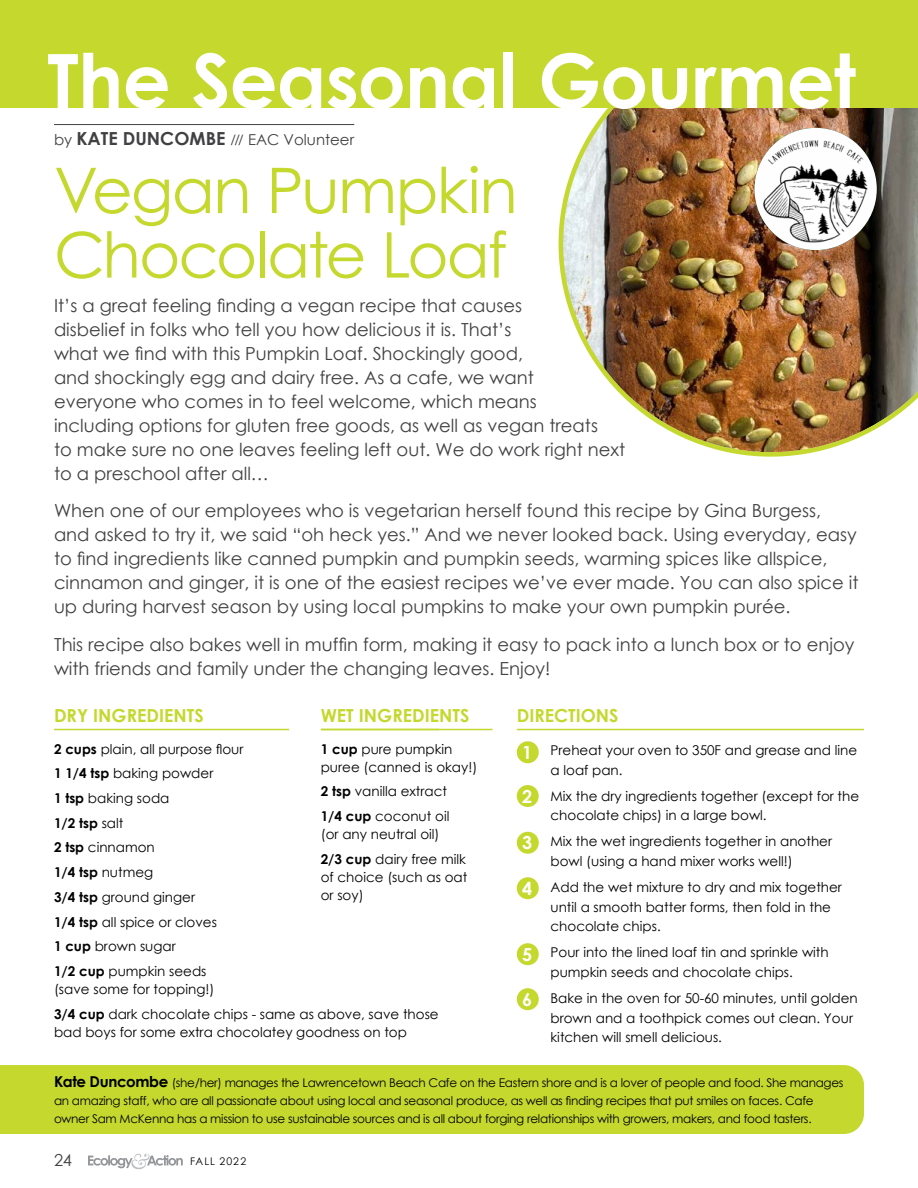
<style>
.page{position:relative;width:918px;height:1188px;background:#fff}
.page>*{position:absolute;margin:0;border:0;box-sizing:border-box;transform-origin:0 0}
.t1{font:700 75px "Century Gothic";letter-spacing:-.005em;color:#fff}
.t2{font:63px/64.5px "Century Gothic";letter-spacing:-.03em;color:#c4d82e}
.t3{font:18px/24px "Century Gothic";color:#414042}
.t4{font:700 18px "Century Gothic";color:#c4d82e}
.t5{font:700 18px "Century Gothic";color:#fff}
.t6{font:16.5px "Century Gothic";color:#414042}
.t7{font:15px "Century Gothic";color:#414042}
.t8{font:13.5px/24.8px "Century Gothic";color:#000}
.t9{font:12px/18px "Century Gothic";letter-spacing:-.025em;color:#000}
.t10{font:10.5px "Century Gothic";letter-spacing:.1em;color:#000}
.s1{font-weight:700;font-size:18px}
.s2{font-size:12.75px}
.s3{font-weight:700}
.s4{font-weight:700;font-size:15px}
</style>
<div class="page">
<img style="left:558px;top:108px;width:359px;height:349px">
<div style="left:0;top:0;width:918px;height:108px;background:#c4d82e"></div>
<div style="left:0;top:1065px;width:864px;height:69px;background:#c4d82e"></div>
<hr style="left:917px;top:0;width:1px;height:1188px;background:#fff">
<img style="left:754px;top:128px;width:123px;height:122px;border-radius:61px">
<svg style="left:88px;top:1154px;width:95px;height:15px"></svg>
<hr style="left:54px;top:729px;width:385px;height:1px;background:#c4d82e">
<div style="left:289px;top:709px;width:32px;height:32px;background:#fff"></div>
<hr style="left:517px;top:729px;width:347px;height:1px;background:#c4d82e">
<hr style="left:54px;top:124px;width:300px;height:1px;background:#414042">
<div style="left:517px;top:877px;width:22px;height:22px;background:#c4d82e;border-radius:50%"></div>
<div style="left:517px;top:832px;width:22px;height:22px;background:#c4d82e;border-radius:50%"></div>
<div style="left:517px;top:785px;width:22px;height:22px;background:#c4d82e;border-radius:50%"></div>
<div style="left:517px;top:741px;width:22px;height:22px;background:#c4d82e;border-radius:50%"></div>
<hr style="left:321px;top:729px;width:171px;height:1px;background:#c4d82e">
<div style="left:517px;top:943px;width:22px;height:22px;background:#c4d82e;border-radius:50%"></div>
<div style="left:517px;top:988px;width:22px;height:22px;background:#c4d82e;border-radius:50%"></div>
<h1 class="t1" style="left:47px;top:34px;width:810px">The Seasonal Gourmet</h1>
<p class="t7" style="left:54px;top:129px;width:302px">by <span class="s1">KATE DUNCOMBE</span> <span class="s2">///</span> EAC Volunteer</p>
<h2 class="t2" style="left:54px;top:157px;width:465px">Vegan Pumpkin<br>Chocolate Loaf</h2>
<p class="t3" style="left:54px;top:293px;width:573px">It’s a great feeling finding a vegan recipe that causes<br>disbelief in folks who tell you how delicious it is. That’s<br>what we find with this Pumpkin Loaf. Shockingly good,<br>and shockingly egg and dairy free. As a cafe, we want<br>everyone who comes in to feel welcome, which means<br>including options for gluten free goods, as well as vegan treats<br>to make sure no one leaves feeling left out. We do work right next to a preschool after all…</p>
<p class="t3" style="left:54px;top:498px;width:806px">When one of our employees who is vegetarian herself found this recipe by Gina Burgess, and asked to try it, we said “oh heck yes.” And we never looked back. Using everyday, easy to find ingredients like canned pumpkin and pumpkin seeds, warming spices like allspice, cinnamon and ginger, it is one of the easiest recipes we’ve ever made. You can also spice it up during harvest season by using local pumpkins to make your own pumpkin purée.</p>
<h3 class="t3" style="left:54px;top:632px;width:802px">This recipe also bakes well in muffin form, making it easy to pack into a lunch box or to enjoy with friends and family under the changing leaves. Enjoy!</h3>
<h3 class="t4" style="left:54px;top:704px;width:151px">DRY INGREDIENTS</h3>
<p class="t8" style="left:54px;top:736px;width:191px"><span class="s3">2 cups</span> plain, all purpose flour<br><span class="s3">1 1/4 tsp</span> baking powder<br><span class="s3">1 tsp</span> baking soda<br><span class="s3">1/2 tsp</span> salt<br><span class="s3">2 tsp</span> cinnamon<br><span class="s3">1/4 tsp</span> nutmeg<br><span class="s3">3/4 tsp</span> ground ginger<br><span class="s3">1/4 tsp</span> all spice or cloves<br><span class="s3">1 cup</span> brown sugar<br><span class="s3">1/2 cup</span> pumpkin seeds</p>
<p class="t8" style="left:54px;top:977px;width:386px">(save some for topping!)<br><span class="s3">3/4 cup</span> dark chocolate chips - same as above, save those</p>
<p class="t8" style="left:54px;top:1020px;width:354px">bad boys for some extra chocolatey goodness on top</p>
<h3 class="t4" style="left:321px;top:704px;width:150px">WET INGREDIENTS</h3>
<p class="t8" style="left:321px;top:739px;width:158px;line-height:18px"><span class="s3">1 cup</span> pure pumpkin puree (canned is okay!)</p>
<p class="t8" style="left:321px;top:779px;width:130px"><span class="s3">2 tsp</span> vanilla extract<br><span class="s3">1/4 cup</span> coconut oil</p>
<p class="t8" style="left:321px;top:822px;width:147px">(or any neutral oil)<br><span class="s3">2/3 cup</span> dairy free milk</p>
<p class="t8" style="left:321px;top:868px;width:148px;line-height:18px">of choice (such as oat or soy)</p>
<h3 class="t4" style="left:517px;top:704px;width:103px">DIRECTIONS</h3>
<p class="t8" style="left:551px;top:740px;width:308px;line-height:19.5px">Preheat your oven to 350F and grease and line a loaf pan.</p>
<p class="t8" style="left:551px;top:786px;width:310px;line-height:19.5px">Mix the dry ingredients together (except for the chocolate chips) in a large bowl.</p>
<p class="t8" style="left:551px;top:832px;width:283px;line-height:19.5px">Mix the wet ingredients together in another bowl (using a hand mixer works well!)</p>
<p class="t8" style="left:551px;top:877px;width:293px;line-height:19.5px">Add the wet mixture to dry and mix together until a smooth batter forms, then fold in the chocolate chips.</p>
<p class="t8" style="left:551px;top:943px;width:280px;line-height:19.5px">Pour into the lined loaf tin and sprinkle with pumpkin seeds and chocolate chips.</p>
<p class="t8" style="left:551px;top:988px;width:309px;line-height:19.5px">Bake in the oven for 50-60 minutes, until golden brown and a toothpick comes out clean. Your kitchen will smell delicious.</p>
<h3 class="t5" style="left:522px;top:741px;width:12px">1</h3>
<h3 class="t5" style="left:522px;top:785px;width:12px">2</h3>
<h3 class="t5" style="left:522px;top:832px;width:12px">3</h3>
<h3 class="t5" style="left:522px;top:877px;width:12px">4</h3>
<h3 class="t5" style="left:522px;top:943px;width:12px">5</h3>
<h3 class="t5" style="left:522px;top:988px;width:12px">6</h3>
<p class="t9" style="left:54px;top:1073px;width:791px"><span class="s4">Kate Duncombe</span> (she/her) manages the Lawrencetown Beach Cafe on the Eastern shore and is a lover of people and food. She manages an amazing staff, who are all passionate about using local and seasonal produce, as well as finding recipes that put smiles on faces. Cafe owner Sam McKenna has a mission to use sustainable sources and is all about forging relationships with growers, makers, and food tasters.</p>
<p class="t6" style="left:54px;top:1149px;width:20px">24</p>
<p class="t10" style="left:190px;top:1154px;width:58px">FALL 2022</p>
</div>
